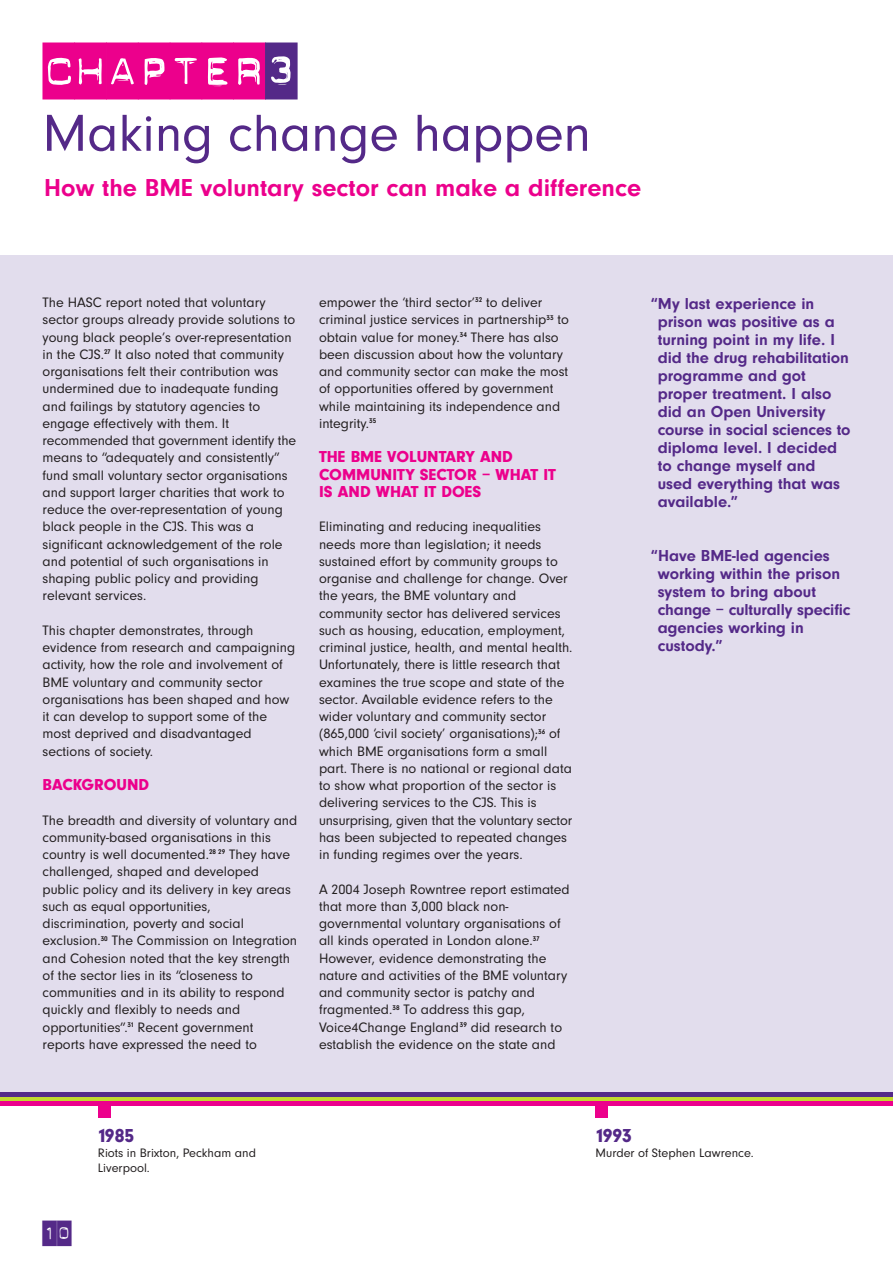
<style>
.page{position:relative;width:893px;height:1263px;background:#fff}
.page>*{position:absolute;margin:0;border:0;box-sizing:border-box;transform-origin:0 0}
.t1{font:57px "Dynamoe";letter-spacing:-.01em;color:#ec008c}
.t2{font:54px "Neuzeit Rmn";color:#542988}
.t3{font:25.5px "Neuzeit Bld";color:#ec008c}
.t4{font:25.5px "Dynamoe";color:#542988}
.t5{font:900 19.5px "Neuzeit";color:#542988}
.t6{font:16.5px/18px "Neuzeit Bld";color:#542988}
.t7{font:900 16.5px/17.2px "Neuzeit";color:#ec008c}
.t8{font:14.25px/17.2px "Neuzeit Rmn";color:#231f20}
.t9{font:12.75px/15px "Neuzeit Rmn";color:#231f20}
.s1{color:#542988}
</style>
<div class="page">
<div style="left:0;top:255px;width:892px;height:851px;background:#e2dded"></div>
<hr style="left:0;top:1093px;width:892px;height:4px;background:#542988">
<hr style="left:0;top:1097px;width:892px;height:4px;background:#c1d82f">
<div style="left:0;top:1101px;width:892px;height:5px;background:#ec008c"></div>
<div style="left:98px;top:1106px;width:13px;height:12px;background:#ec008c"></div>
<div style="left:595px;top:1106px;width:13px;height:12px;background:#ec008c"></div>
<h1 class="t1" style="left:43px;top:43px;width:256px">CHAPTER<span class="s1">3</span></h1>
<h2 class="t2" style="left:43px;top:112px;width:550px">Making change happen</h2>
<h3 class="t3" style="left:44px;top:177px;width:598px">How the BME voluntary sector can make a difference</h3>
<p class="t8" style="left:43px;top:295px;width:255px">The HASC report noted that voluntary sector groups already provide solutions to young black people’s over-representation in the CJS.<sup>27</sup> It also noted that community organisations felt their contribution was undermined due to inadequate funding and failings by statutory agencies to engage effectively with them. It recommended that government identify the means to “adequately and consistently” fund small voluntary sector organisations and support larger charities that work to reduce the over-representation of young black people in the CJS. This was a significant acknowledgement of the role and potential of such organisations in shaping public policy and providing relevant services.</p>
<p class="t8" style="left:43px;top:623px;width:254px">This chapter demonstrates, through evidence from research and campaigning activity, how the role and involvement of BME voluntary and community sector organisations has been shaped and how it can develop to support some of the most deprived and disadvantaged sections of society.</p>
<p class="t7" style="left:43px;top:778px;width:108px">BACKGROUND</p>
<p class="t8" style="left:43px;top:813px;width:256px">The breadth and diversity of voluntary and community-based organisations in this country is well documented.<sup>28</sup> <sup>29</sup> They have challenged, shaped and developed public policy and its delivery in key areas such as equal opportunities, discrimination, poverty and social exclusion.<sup>30</sup> The Commission on Integration and Cohesion noted that the key strength of the sector lies in its “closeness to communities and in its ability to respond quickly and flexibly to needs and opportunities”.<sup>31</sup> Recent government reports have expressed the need to</p>
<p class="t8" style="left:319px;top:295px;width:251px">empower the ‘third sector’<sup>32</sup> to deliver criminal justice services in partnership<sup>33</sup> to obtain value for money.<sup>34</sup> There has also been discussion about how the voluntary and community sector can make the most of opportunities offered by government while maintaining its independence and integrity.<sup>35</sup></p>
<p class="t7" style="left:319px;top:450px;width:238px">THE BME VOLUNTARY AND<br>COMMUNITY SECTOR – WHAT IT<br>IS AND WHAT IT DOES</p>
<p class="t8" style="left:319px;top:519px;width:255px">Eliminating and reducing inequalities needs more than legislation; it needs sustained effort by community groups to organise and challenge for change. Over the years, the BME voluntary and community sector has delivered services such as housing, education, employment, criminal justice, health, and mental health.<br>Unfortunately, there is little research that examines the true scope and state of the sector. Available evidence refers to the wider voluntary and community sector (865,000 ‘civil society’ organisations);<sup>36</sup> of which BME organisations form a small part. There is no national or regional data to show what proportion of the sector is delivering services to the CJS. This is unsurprising, given that the voluntary sector has been subjected to repeated changes in funding regimes over the years.</p>
<p class="t8" style="left:319px;top:882px;width:252px">A 2004 Joseph Rowntree report estimated that more than 3,000 black non&shy;governmental voluntary organisations of all kinds operated in London alone.<sup>37<br></sup>However, evidence demonstrating the nature and activities of the BME voluntary and community sector is patchy and fragmented.<sup>38</sup> To address this gap, Voice4Change England<sup>39</sup> did research to establish the evidence on the state and</p>
<p class="t6" style="left:657px;top:296px;width:194px;text-indent:-7px">“My last experience in prison was positive as a turning point in my life. I did the drug rehabilitation programme and got proper treatment. I also did an Open University course in social sciences to diploma level. I decided to change myself and used everything that was available.”</p>
<p class="t6" style="left:657px;top:548px;width:194px;text-indent:-7px">“Have BME-led agencies working within the prison system to bring about change – culturally specific agencies working in custody.”</p>
<h3 class="t4" style="left:43px;top:1220px;width:31px">10</h3>
<h3 class="t5" style="left:98px;top:1128px;width:38px">1985</h3>
<p class="t9" style="left:98px;top:1146px;width:160px">Riots in Brixton, Peckham and<br>Liverpool.</p>
<h3 class="t5" style="left:595px;top:1128px;width:38px">1993</h3>
<p class="t9" style="left:595px;top:1146px;width:160px">Murder of Stephen Lawrence.</p>
</div>
